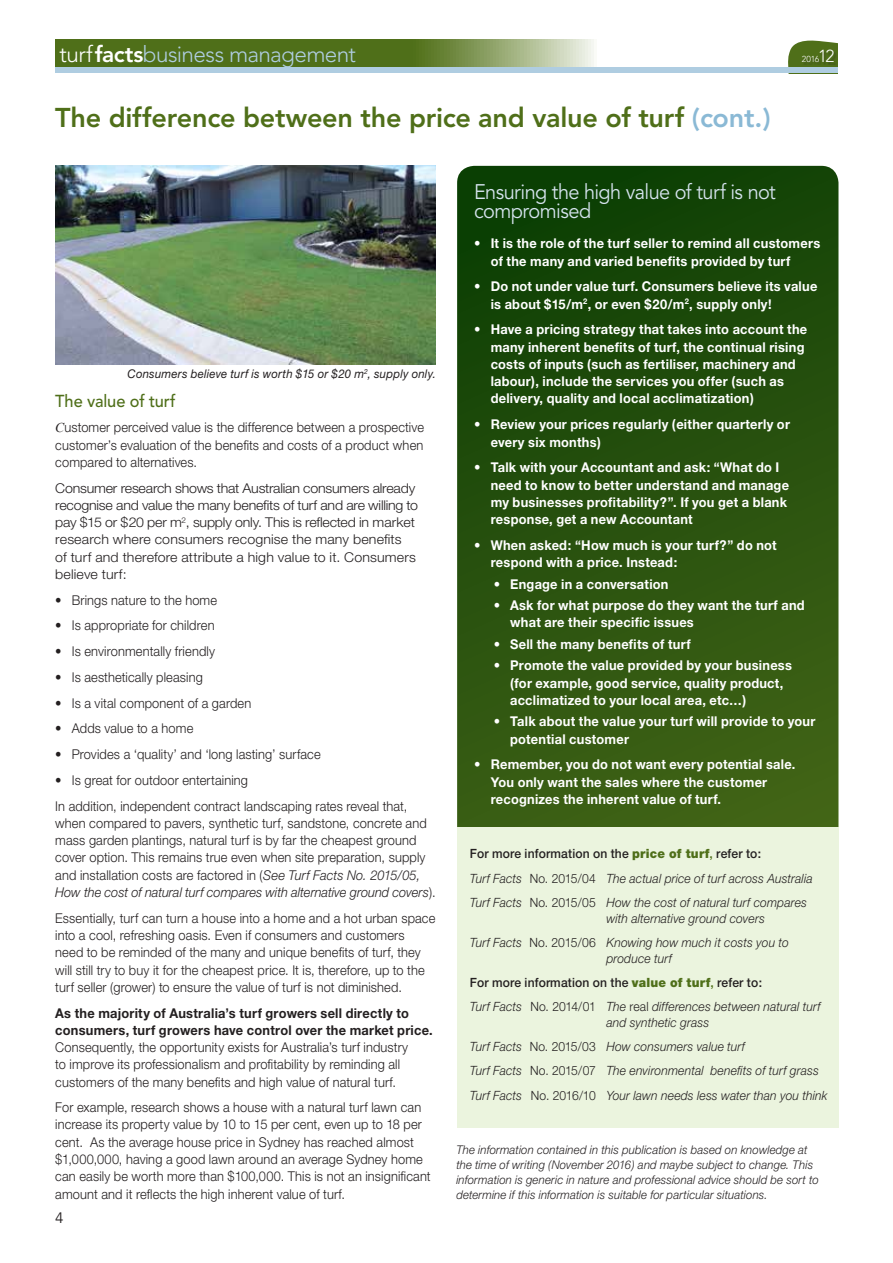
<style>
.page{position:relative;width:893px;height:1263px;background:#fff}
.page>*{position:absolute;margin:0;border:0;box-sizing:border-box;transform-origin:0 0}
.t1{font:800 27px "Avenir";letter-spacing:-.01em;color:#4f6f19}
.t2{font:300 22.5px "Avenir";letter-spacing:-.025em;color:#afcde1}
.t3{font:21px/19.5px "Avenir";letter-spacing:-.03em;color:#d5e3ee;scale:.95 1}
.t4{font:500 17.25px "Avenir";letter-spacing:-.005em;color:#4f6f19;scale:.95 1}
.t5{font:15px "Avenir";color:#231f20}
.t6{font:300 13.5px/17.2px "Helvetica Neue";letter-spacing:.01em;color:#231f20;scale:.95 1}
.t7{font:700 13.5px/17.2px "Helvetica Neue";letter-spacing:.02em;color:#fff;scale:.95 1}
.t8{font:300 13.5px/17.2px "Helvetica Neue";letter-spacing:-.01em;color:#231f20;scale:1.05 1}
.t9{font:700 13.5px/17.2px "Helvetica Neue";letter-spacing:.02em;color:#231f20;scale:.95 1}
.t10{font:italic 300 12.75px/24.3px "Helvetica Neue";letter-spacing:.01em;color:#231f20;scale:.95 1}
.t11{font:italic 300 12px/15px "Helvetica Neue";letter-spacing:.015em;color:#231f20;scale:.95 1}
.t12{font:italic 12px "Helvetica Neue";letter-spacing:.015em;color:#231f20;scale:.95 1}
.t13{font:300 8.7px "Avenir";color:#fff}
.s1{color:#fff}
.s2{font-weight:800;color:#fff}
.s3{color:#8ab9d5}
.s4{font-size:17.25px}
.s5{font-family:"Times New Roman";font-weight:400;font-style:italic}
.s6{font-style:italic}
.s7{font-weight:500;font-style:normal}
.s8{font-weight:900;font-style:normal;color:#4f6f19}
.s9{font-weight:500;font-style:normal;color:#4f6f19}
.s10{font-style:normal}
</style>
<div class="page">
<svg style="left:55px;top:39px;width:732px;height:29px"></svg>
<svg style="left:787px;top:40px;width:51px;height:28px"></svg>
<div style="left:802px;top:51px;width:35px;height:14px;background:#4c6b19"></div>
<div style="left:55px;top:68px;width:783px;height:5px;background:#afcde1"></div>
<svg style="left:457px;top:166px;width:381px;height:661px;background:#26500d"></svg>
<div style="left:457px;top:827px;width:381px;height:301px;background:#ebf4de"></div>
<img style="left:55px;top:166px;width:381px;height:198px">
<h2 class="t2" style="left:60px;top:41px;width:298px"><span class="s1">turf</span><span class="s2">facts</span>business management</h2>
<h1 class="t1" style="left:55px;top:101px;width:717px">The difference between the price and value of turf <span class="s3">(cont.)</span></h1>
<p class="t13" style="left:802px;top:54px;width:34px">2016<span class="s4">12</span></p>
<p class="t12" style="left:128px;top:367px;width:326px">Consumers believe turf is worth $15 or $20 m<sup>2</sup>, supply only.</p>
<p class="t4" style="left:55px;top:391px;width:128px">The value of turf</p>
<p class="t6" style="left:55px;top:419px;width:390px;text-align:justify"><span class="s5">C</span>ustomer perceived value is the difference between a prospective customer’s evaluation of the benefits and costs of a product when compared to alternatives.</p>
<p class="t8" style="left:55px;top:479px;width:347px">Consumer research shows that Australian consumers already recognise and value the many benefits of turf and are willing to pay $15 or $20 per m<sup>2</sup>, supply only. This is reflected in market research where consumers recognise the many benefits<br>of turf and therefore attribute a high value to it. Consumers believe turf:</p>
<p class="t6" style="left:55px;top:591px;width:172px">• Brings nature to the home</p>
<p class="t6" style="left:55px;top:617px;width:169px">• Is appropriate for children</p>
<p class="t6" style="left:55px;top:642px;width:170px">• Is environmentally friendly</p>
<p class="t6" style="left:55px;top:668px;width:157px">• Is aesthetically pleasing</p>
<p class="t6" style="left:55px;top:694px;width:208px">• Is a vital component of a garden</p>
<p class="t6" style="left:55px;top:720px;width:147px">• Adds value to a home</p>
<p class="t6" style="left:55px;top:745px;width:281px">• Provides a ‘quality’ and ‘long lasting’ surface</p>
<p class="t6" style="left:55px;top:767px;width:372px;line-height:25.8px">• Is great for outdoor entertaining<br>In addition, independent contract landscaping rates reveal that,</p>
<p class="t6" style="left:55px;top:814px;width:402px">when compared to pavers, synthetic turf, sandstone, concrete and mass garden plantings, natural turf is by far the cheapest ground cover option. This remains true even when site preparation, supply and installation costs are factored in (<span class="s6">See Turf Facts No. 2015/05, How the cost of natural turf compares with alternative ground covers</span>).</p>
<p class="t6" style="left:55px;top:909px;width:402px">Essentially, turf can turn a house into a home and a hot urban space into a cool, refreshing oasis. Even if consumers and customers need to be reminded of the many and unique benefits of turf, they will still try to buy it for the cheapest price. It is, therefore, up to the turf seller (grower) to ensure the value of turf is not diminished.</p>
<p class="t9" style="left:55px;top:1004px;width:399px">As the majority of Australia’s turf growers sell directly to consumers, turf growers have control over the market price.</p>
<p class="t6" style="left:55px;top:1038px;width:373px">Consequently, the opportunity exists for Australia’s turf industry to improve its professionalism and profitability by reminding all customers of the many benefits and high value of natural turf.</p>
<p class="t6" style="left:55px;top:1098px;width:397px">For example, research shows a house with a natural turf lawn can increase its property value by 10 to 15 per cent, even up to 18 per cent. As the average house price in Sydney has reached almost $1,000,000, having a good lawn around an average Sydney home can easily be worth more than $100,000. This is not an insignificant amount and it reflects the high inherent value of turf.</p>
<p class="t5" style="left:55px;top:1209px;width:10px">4</p>
<h3 class="t3" style="left:474px;top:182px;width:319px">Ensuring the high value of turf is not compromised</h3>
<p class="t7" style="left:491px;top:235px;width:348px;text-indent:-17px">• It is the role of the turf seller to remind all customers of the many and varied benefits provided by turf</p>
<p class="t7" style="left:491px;top:278px;width:345px;text-indent:-17px">• Do not under value turf. Consumers believe its value is about $15/m<sup>2</sup>, or even $20/m<sup>2</sup>, supply only!</p>
<p class="t7" style="left:491px;top:321px;width:335px;text-indent:-17px">• Have a pricing strategy that takes into account the many inherent benefits of turf, the continual rising costs of inputs (such as fertiliser, machinery and labour), include the services you offer (such as delivery, quality and local acclimatization)</p>
<p class="t7" style="left:491px;top:415px;width:317px;text-indent:-17px">• Review your prices regularly (either quarterly or every six months)</p>
<p class="t7" style="left:491px;top:458px;width:316px;text-indent:-17px">• Talk with your Accountant and ask: “What do I need to know to better understand and manage my businesses profitability?”. If you get a blank response, get a new Accountant</p>
<p class="t7" style="left:491px;top:536px;width:303px;text-indent:-17px">• When asked: “How much is your turf?” do not respond with a price. Instead:</p>
<p class="t7" style="left:494px;top:575px;width:186px">• Engage in a conversation</p>
<p class="t7" style="left:510px;top:596px;width:312px;text-indent:-17px">• Ask for what purpose do they want the turf and what are their specific issues</p>
<p class="t7" style="left:494px;top:635px;width:209px">• Sell the many benefits of turf</p>
<p class="t7" style="left:510px;top:657px;width:298px;text-indent:-17px">• Promote the value provided by your business (for example, good service, quality product, acclimatized to your local area, etc…)</p>
<p class="t7" style="left:510px;top:713px;width:323px;text-indent:-17px">• Talk about the value your turf will provide to your potential customer</p>
<p class="t7" style="left:491px;top:756px;width:322px;text-indent:-17px">• Remember, you do not want every potential sale.<br>You only want the sales where the customer recognizes the inherent value of turf.</p>
<p class="t10" style="left:470px;top:841px;width:362px"><span class="s7">For more information on the</span> <span class="s8">price of turf</span><span class="s9">,</span> <span class="s7">refer to:<br></span>Turf Facts <span class="s10">No. 2015/04</span> The actual price of turf across Australia<br>Turf Facts <span class="s10">No. 2015/05</span> How the cost of natural turf compares</p>
<p class="t10" style="left:470px;top:906px;width:337px;text-indent:136px">with alternative ground covers<br>Turf Facts <span class="s10">No. 2015/06</span> Knowing how much it costs you to</p>
<p class="t10" style="left:470px;top:946px;width:371px;text-indent:136px">produce turf<br><span class="s7">For more information on the</span> <span class="s8">value of turf</span><span class="s9">,</span> <span class="s7">refer to:<br></span>Turf Facts <span class="s10">No. 2014/01</span> The <span class="s10">real</span> differences between natural turf</p>
<p class="t10" style="left:470px;top:1010px;width:378px;text-indent:136px">and synthetic grass<br>Turf Facts <span class="s10">No. 2015/03</span> How consumers value turf<br>Turf Facts <span class="s10">No. 2015/07</span> The environmental benefits of turf grass Turf Facts <span class="s10">No. 2016/10</span> Your lawn needs less water than you think</p>
<p class="t11" style="left:456px;top:1142px;width:383px">The information contained in this publication is based on knowledge at the time of writing (November 2016) and maybe subject to change. This information is generic in nature and professional advice should be sort to determine if this information is suitable for particular situations.</p>
</div>
